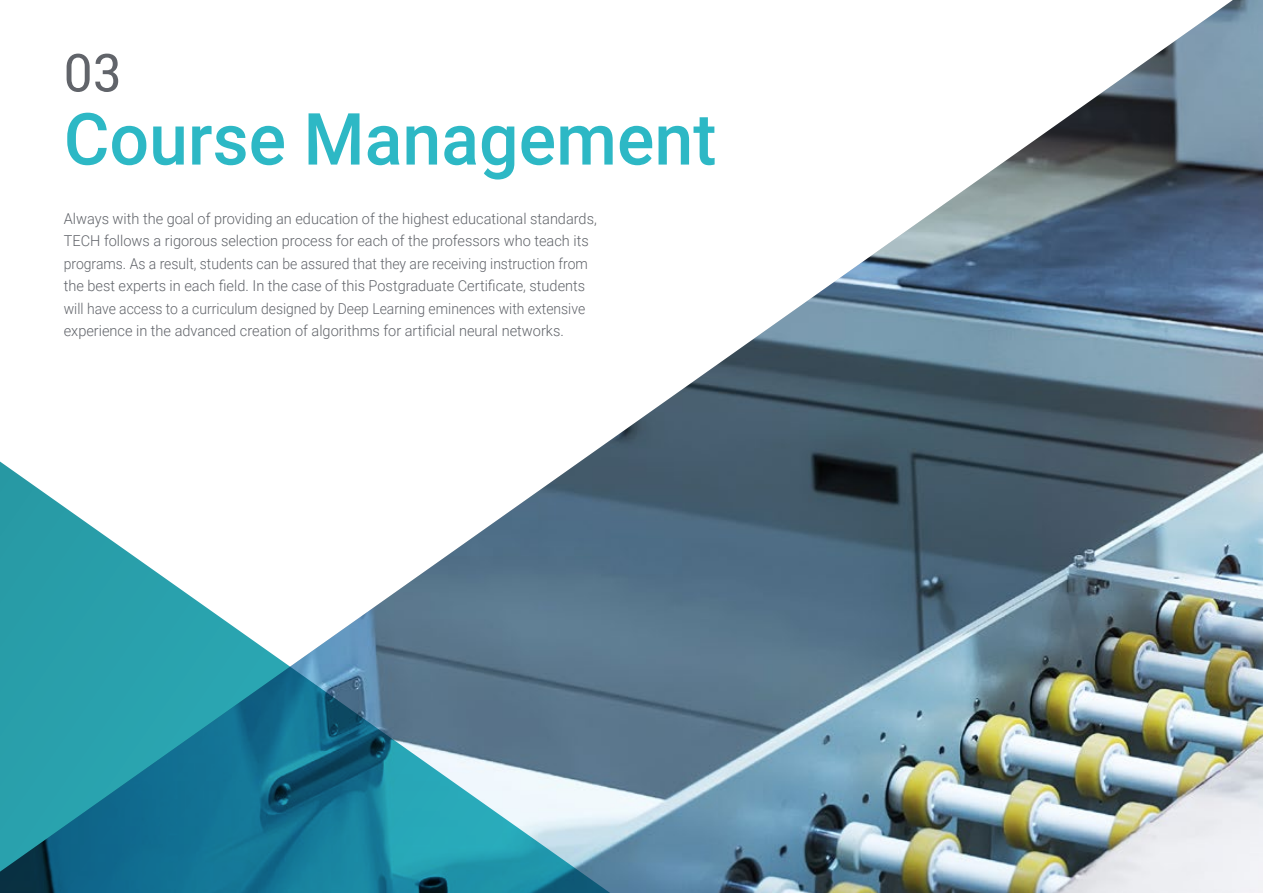
<style>
.page{position:relative;width:1263px;height:893px;background:#fff}
.page>*{position:absolute;margin:0;border:0;box-sizing:border-box;transform-origin:0 0}
.t1{font:500 72px "Roboto";color:#2db8c5}
.t2{font:52.5px "Roboto";color:#61646a}
.t3{font:300 15px/22.5px "Roboto";color:#61646a}
</style>
<div class="page">
<img style="left:602px;top:0;width:661px;height:893px">
<svg style="left:0;top:446px;width:640px;height:447px"></svg>
<h2 class="t2" style="left:64px;top:36px;width:59px">03</h2>
<h1 class="t1" style="left:64px;top:89px;width:654px">Course Management</h1>
<p class="t3" style="left:64px;top:207px;width:535px">Always with the goal of providing an education of the highest educational standards, TECH follows a rigorous selection process for each of the professors who teach its programs. As a result, students can be assured that they are receiving instruction from the best experts in each field. In the case of this Postgraduate Certificate, students will have access to a curriculum designed by Deep Learning eminences with extensive experience in the advanced creation of algorithms for artificial neural networks.</p>
</div>
